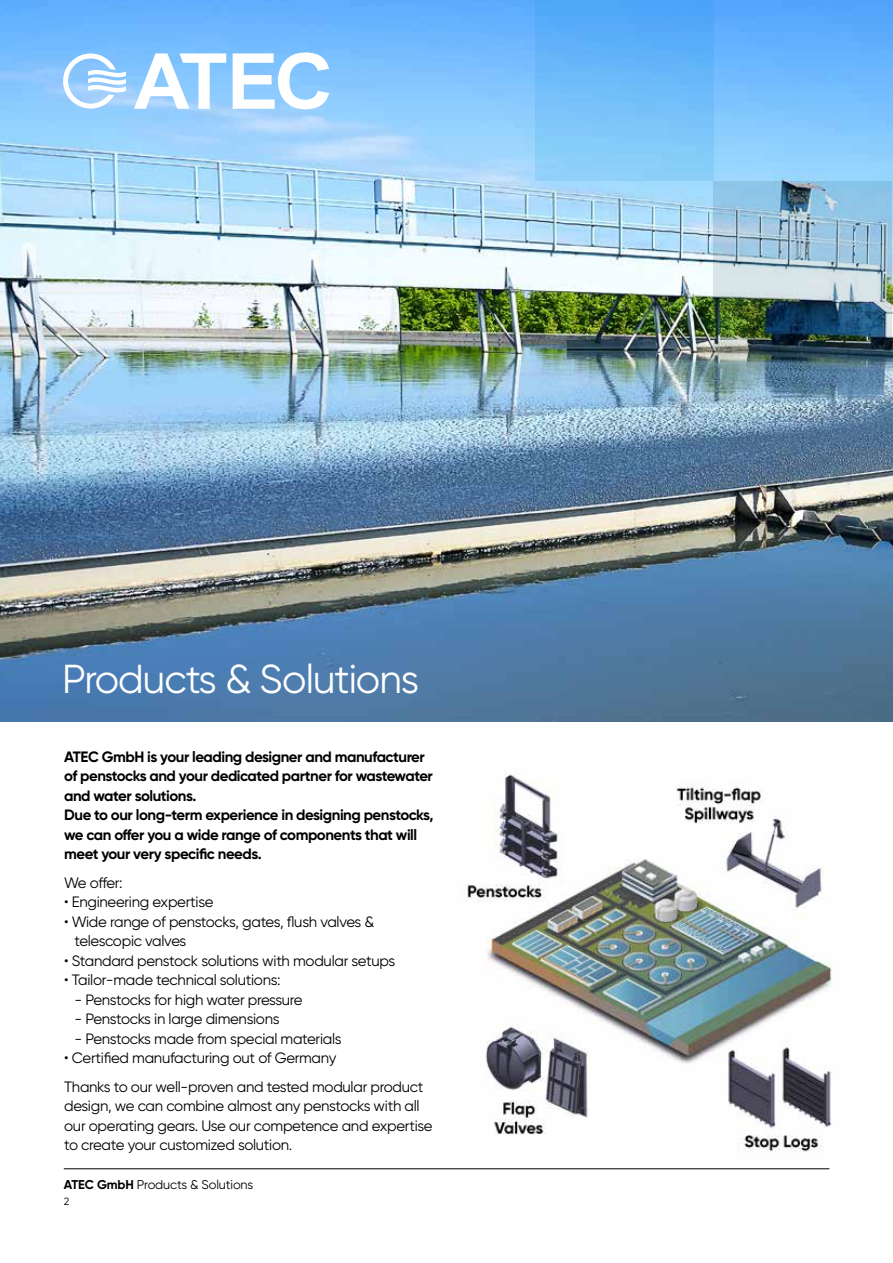
<style>
.page{position:relative;width:893px;height:1263px;background:#fff}
.page>*{position:absolute;margin:0;border:0;box-sizing:border-box;transform-origin:0 0}
.t1{font:40.35px "Gilroy";letter-spacing:-.025em;color:#fff}
.t2{font:15px/19.5px "Gilroy";letter-spacing:-.02em;color:#000}
.t3{font:700 15px/19.5px "Gilroy";letter-spacing:-.03em;color:#000}
.t4{font:12.75px "Gilroy";letter-spacing:-.01em;color:#000}
.t5{font:10.5px "Gilroy";color:#000}
.s1{font-weight:700}
</style>
<div class="page">
<img style="left:0;top:0;width:893px;height:722px">
<svg style="left:63px;top:54px;width:63px;height:55px"></svg>
<svg style="left:134px;top:53px;width:92px;height:56px"></svg>
<svg style="left:233px;top:52px;width:96px;height:57px"></svg>
<div style="left:535px;top:0;width:179px;height:181px;background:linear-gradient(to bottom,#4da4f9,#91d4f9)"></div>
<img style="left:714px;top:181px;width:178px;height:180px">
<hr style="left:64px;top:1168px;width:765px;height:1px;background:#000">
<img style="left:467px;top:774px;width:366px;height:378px">
<h1 class="t1" style="left:62px;top:654px;width:359px">Products &amp; Solutions</h1>
<p class="t3" style="left:64px;top:746px;width:371px">ATEC GmbH is your leading designer and manufacturer of penstocks and your dedicated partner for wastewater and water solutions.<br>Due to our long-term experience in designing penstocks, we can offer you a wide range of components that will meet your very specific needs.</p>
<p class="t2" style="left:64px;top:872px;width:60px">We offer:</p>
<p class="t2" style="left:64px;top:892px;width:151px">• Engineering expertise</p>
<p class="t2" style="left:74px;top:911px;width:301px;text-indent:-10px">• Wide range of penstocks, gates, flush valves &amp; telescopic valves</p>
<p class="t2" style="left:64px;top:950px;width:333px">• Standard penstock solutions with modular setups</p>
<p class="t2" style="left:64px;top:970px;width:218px">• Tailor-made technical solutions:</p>
<p class="t2" style="left:74px;top:989px;width:230px">- Penstocks for high water pressure</p>
<p class="t2" style="left:74px;top:1009px;width:207px">- Penstocks in large dimensions</p>
<p class="t2" style="left:74px;top:1028px;width:269px">- Penstocks made from special materials</p>
<p class="t2" style="left:64px;top:1043px;width:361px;line-height:28.5px">• Certified manufacturing out of Germany<br>Thanks to our well-proven and tested modular product</p>
<p class="t2" style="left:64px;top:1096px;width:370px">design, we can combine almost any penstocks with all our operating gears. Use our competence and expertise to create your customized solution.</p>
<p class="t4" style="left:64px;top:1176px;width:191px"><span class="s1">ATEC GmbH</span> Products &amp; Solutions</p>
<p class="t5" style="left:64px;top:1194px;width:7px">2</p>
</div>
